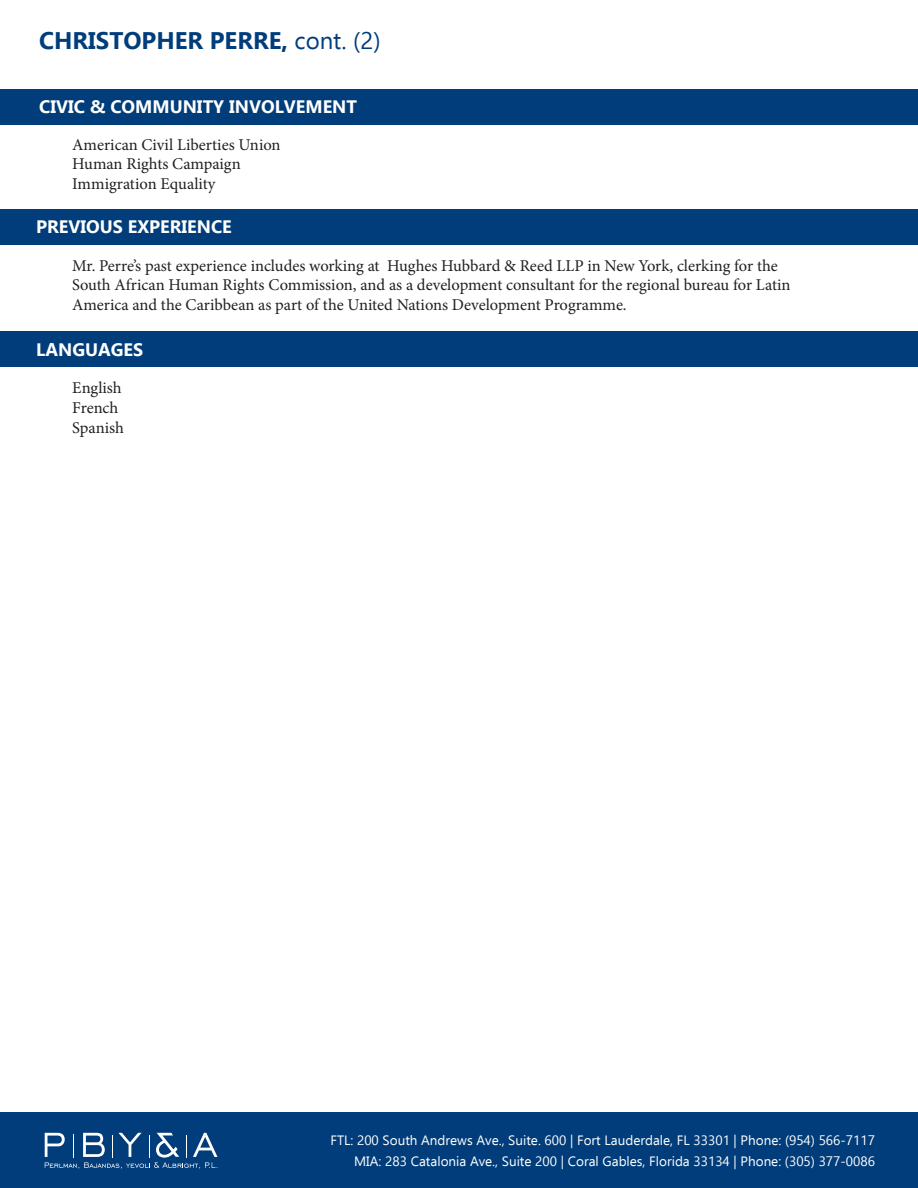
<style>
.page{position:relative;width:918px;height:1188px;background:#fff}
.page>*{position:absolute;margin:0;border:0;box-sizing:border-box;transform-origin:0 0}
.t1{font:700 24px "Ebrima";color:#003d7a}
.t2{font:700 18px "Ebrima";color:#fff}
.t3{font:16.5px/19.8px "Minion Pro";color:#231f20}
.t4{font:13.5px "Ebrima";color:#fff}
.s1{font-weight:400}
</style>
<div class="page">
<div style="left:0;top:1112px;width:918px;height:76px;background:#003d7a"></div>
<svg style="left:45px;top:1133px;width:173px;height:36px"></svg>
<div style="left:0;top:209px;width:918px;height:36px;background:#003d7a"></div>
<div style="left:0;top:331px;width:918px;height:36px;background:#003d7a"></div>
<div style="left:0;top:89px;width:918px;height:36px;background:#003d7a"></div>
<p class="t1" style="left:39px;top:23px;width:343px">CHRISTOPHER PERRE, <span class="s1">cont. (2)</span></p>
<p class="t2" style="left:39px;top:93px;width:319px">CIVIC &amp; COMMUNITY INVOLVEMENT</p>
<p class="t3" style="left:72px;top:134px;width:210px">American Civil Liberties Union</p>
<p class="t3" style="left:72px;top:154px;width:170px">Human Rights Campaign</p>
<p class="t3" style="left:72px;top:174px;width:145px">Immigration Equality</p>
<p class="t2" style="left:36px;top:213px;width:197px">PREVIOUS EXPERIENCE</p>
<p class="t3" style="left:72px;top:256px;width:720px">Mr. Perre’s past experience includes working at Hughes Hubbard &amp; Reed LLP in New York, clerking for the<br>South African Human Rights Commission, and as a development consultant for the regional bureau for Latin<br>America and the Caribbean as part of the United Nations Development Programme.</p>
<p class="t2" style="left:36px;top:336px;width:109px">LANGUAGES</p>
<p class="t3" style="left:72px;top:378px;width:51px">English</p>
<p class="t3" style="left:72px;top:398px;width:48px">French</p>
<p class="t3" style="left:72px;top:418px;width:53px">Spanish</p>
<p class="t4" style="left:330px;top:1131px;width:546px">FTL: 200 South Andrews Ave., Suite. 600 | Fort Lauderdale, FL 33301 | Phone: (954) 566-7117</p>
<p class="t4" style="left:354px;top:1152px;width:522px">MIA: 283 Catalonia Ave., Suite 200 | Coral Gables, Florida 33134 | Phone: (305) 377-0086</p>
</div>
